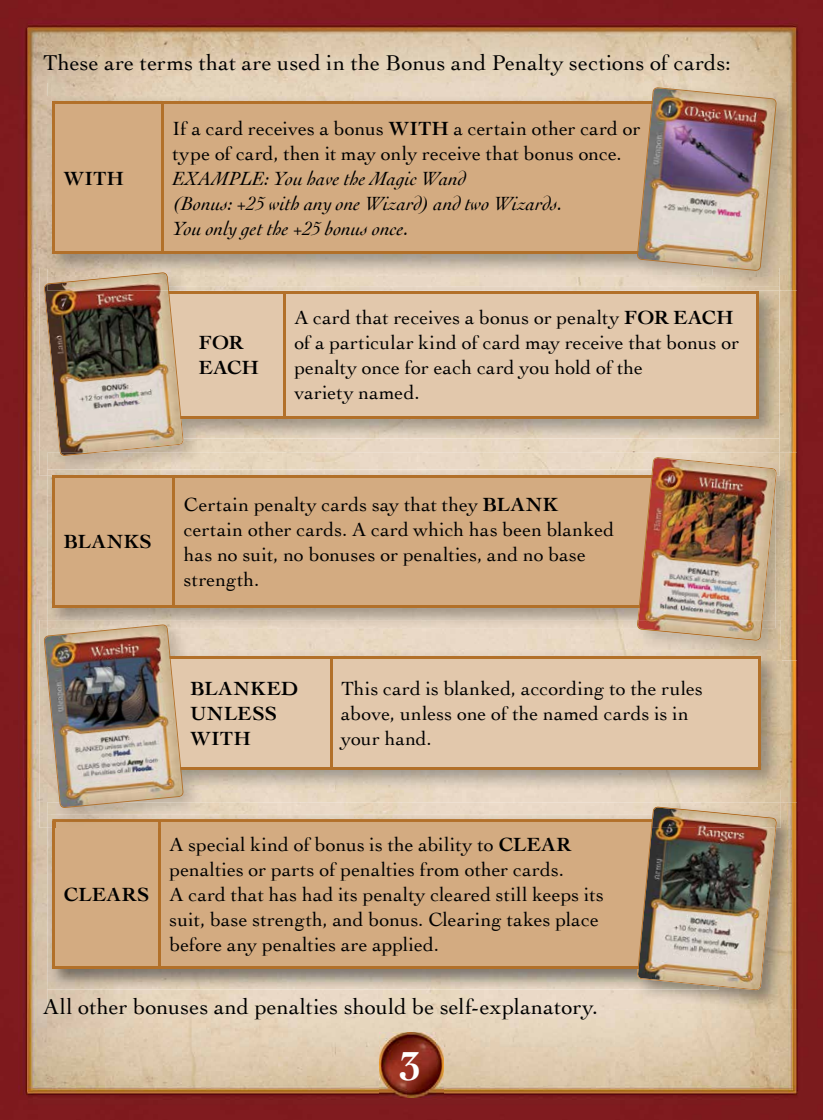
<style>
.page{position:relative;width:823px;height:1120px;background:#fff}
.page>*{position:absolute;margin:0;border:0;box-sizing:border-box;transform-origin:0 0}
.t1{font:700 42.5px "Cochin";color:#fff}
.t2{font:22.5px "Cochin";letter-spacing:.01em;color:#000}
.t3{font:20px/25px "Cochin";letter-spacing:.01em;color:#000}
.t4{font:italic 20px/25px "Cochin";letter-spacing:.005em;color:#000}
.t5{font:700 20px/25px "Cochin";letter-spacing:.03em;color:#000}
.s1{font-weight:700}
</style>
<div class="page">
<img style="left:0;top:0;width:822px;height:1120px">
<img style="left:47px;top:802px;width:749px;height:208px">
<img style="left:47px;top:828px;width:589px;height:161px">
<div style="left:55px;top:828px;width:581px;height:138px;background:#d3ab81"></div>
<hr style="left:52px;top:822px;width:3px;height:144px;background:#b27029">
<hr style="left:158px;top:822px;width:3px;height:144px;background:#b27029">
<hr style="left:52px;top:966px;width:107px;height:3px;background:#b27029">
<hr style="left:159px;top:966px;width:539px;height:3px;background:#b27029">
<img style="left:636px;top:828px;width:140px;height:162px">
<img style="left:39px;top:268px;width:740px;height:208px">
<img style="left:183px;top:291px;width:595px;height:147px">
<div style="left:183px;top:294px;width:572px;height:122px;background:#e2c8ac"></div>
<hr style="left:155px;top:291px;width:129px;height:3px;background:#b27029">
<hr style="left:284px;top:291px;width:474px;height:3px;background:#b27029">
<hr style="left:283px;top:294px;width:2px;height:122px;background:#b27029">
<hr style="left:755px;top:294px;width:3px;height:122px;background:#b27029">
<hr style="left:155px;top:416px;width:129px;height:2px;background:#b27029">
<hr style="left:284px;top:416px;width:474px;height:2px;background:#b27029">
<img style="left:776px;top:453px;width:20px;height:207px">
<img style="left:47px;top:453px;width:732px;height:23px">
<img style="left:47px;top:470px;width:589px;height:150px">
<div style="left:55px;top:477px;width:581px;height:128px;background:#d3ab81"></div>
<hr style="left:52px;top:475px;width:122px;height:2px;background:#b27029">
<hr style="left:52px;top:477px;width:3px;height:128px;background:#b27029">
<hr style="left:174px;top:475px;width:579px;height:2px;background:#b27029">
<hr style="left:172px;top:477px;width:3px;height:128px;background:#b27029">
<hr style="left:52px;top:605px;width:122px;height:3px;background:#b27029">
<hr style="left:174px;top:605px;width:579px;height:3px;background:#b27029">
<img style="left:636px;top:457px;width:140px;height:163px">
<img style="left:39px;top:620px;width:741px;height:208px">
<img style="left:47px;top:802px;width:733px;height:26px">
<img style="left:47px;top:814px;width:603px;height:14px">
<div style="left:55px;top:822px;width:595px;height:6px;background:#d2ab80"></div>
<hr style="left:52px;top:819px;width:598px;height:3px;background:#b3722d">
<svg style="left:52px;top:822px;width:3px;height:6px"></svg>
<svg style="left:158px;top:822px;width:3px;height:6px"></svg>
<img style="left:650px;top:806px;width:126px;height:22px">
<img style="left:183px;top:620px;width:597px;height:31px">
<img style="left:47px;top:620px;width:727px;height:8px">
<img style="left:636px;top:620px;width:126px;height:20px">
<img style="left:183px;top:651px;width:598px;height:139px">
<div style="left:183px;top:658px;width:574px;height:109px;background:#e2c8ac"></div>
<hr style="left:157px;top:656px;width:174px;height:2px;background:#b27029">
<hr style="left:331px;top:656px;width:428px;height:2px;background:#b27029">
<hr style="left:329px;top:658px;width:3px;height:109px;background:#b27029">
<hr style="left:757px;top:658px;width:2px;height:109px;background:#b27029">
<hr style="left:157px;top:767px;width:174px;height:2px;background:#b27029">
<hr style="left:331px;top:767px;width:428px;height:2px;background:#b27029">
<img style="left:44px;top:624px;width:139px;height:184px">
<img style="left:47px;top:83px;width:749px;height:208px">
<img style="left:183px;top:268px;width:596px;height:23px">
<img style="left:183px;top:286px;width:595px;height:5px">
<img style="left:44px;top:272px;width:139px;height:184px">
<img style="left:47px;top:275px;width:122px;height:16px">
<img style="left:47px;top:96px;width:665px;height:179px">
<img style="left:135px;top:272px;width:32px;height:3px">
<div style="left:55px;top:104px;width:581px;height:147px;background:#d3ab81"></div>
<hr style="left:52px;top:101px;width:110px;height:3px;background:#b27029">
<hr style="left:52px;top:104px;width:3px;height:147px;background:#b27029">
<hr style="left:162px;top:101px;width:529px;height:3px;background:#b27029">
<hr style="left:161px;top:104px;width:2px;height:147px;background:#b27029">
<hr style="left:52px;top:251px;width:110px;height:3px;background:#b27029">
<hr style="left:162px;top:251px;width:529px;height:3px;background:#b27029">
<img style="left:636px;top:87px;width:140px;height:184px">
<img style="left:379px;top:1032px;width:64px;height:65px">
<p class="t2" style="left:43px;top:47px;width:689px">These are terms that are used in the Bonus and Penalty sections of cards:</p>
<p class="t5" style="left:64px;top:165px;width:62px">WITH</p>
<p class="t3" style="left:172px;top:115px;width:469px">If a card receives a bonus <span class="s1">WITH</span> a certain other card or type of card, then it may only receive that bonus once.</p>
<p class="t4" style="left:172px;top:165px;width:391px">EXAMPLE: You have the Magic Wand<br>(Bonus: +25 with any one Wizard) and two Wizards.<br>You only get the +25 bonus once.</p>
<p class="t5" style="left:199px;top:329px;width:61px">FOR<br>EACH</p>
<p class="t3" style="left:294px;top:304px;width:446px">A card that receives a bonus or penalty <span class="s1">FOR EACH </span>of a particular kind of card may receive that bonus or penalty once for each card you hold of the<br>variety named.</p>
<p class="t5" style="left:64px;top:528px;width:89px">BLANKS</p>
<p class="t3" style="left:184px;top:491px;width:431px">Certain penalty cards say that they <span class="s1">BLANK </span>certain other cards. A card which has been blanked has no suit, no bonuses or penalties, and no base strength.</p>
<p class="t5" style="left:190px;top:674px;width:109px">BLANKED<br>UNLESS<br>WITH</p>
<p class="t3" style="left:341px;top:675px;width:363px">This card is blanked, according to the rules above, unless one of the named cards is in your hand.</p>
<p class="t5" style="left:64px;top:881px;width:87px">CLEARS</p>
<p class="t3" style="left:169px;top:831px;width:435px">A special kind of bonus is the ability to <span class="s1">CLEAR </span>penalties or parts of penalties from other cards.<br>A card that has had its penalty cleared still keeps its suit, base strength, and bonus. Clearing takes place before any penalties are applied.</p>
<p class="t2" style="left:43px;top:991px;width:556px">All other bonuses and penalties should be self-explanatory.</p>
<h1 class="t1" style="left:399px;top:1037px;width:24px">3</h1>
</div>
